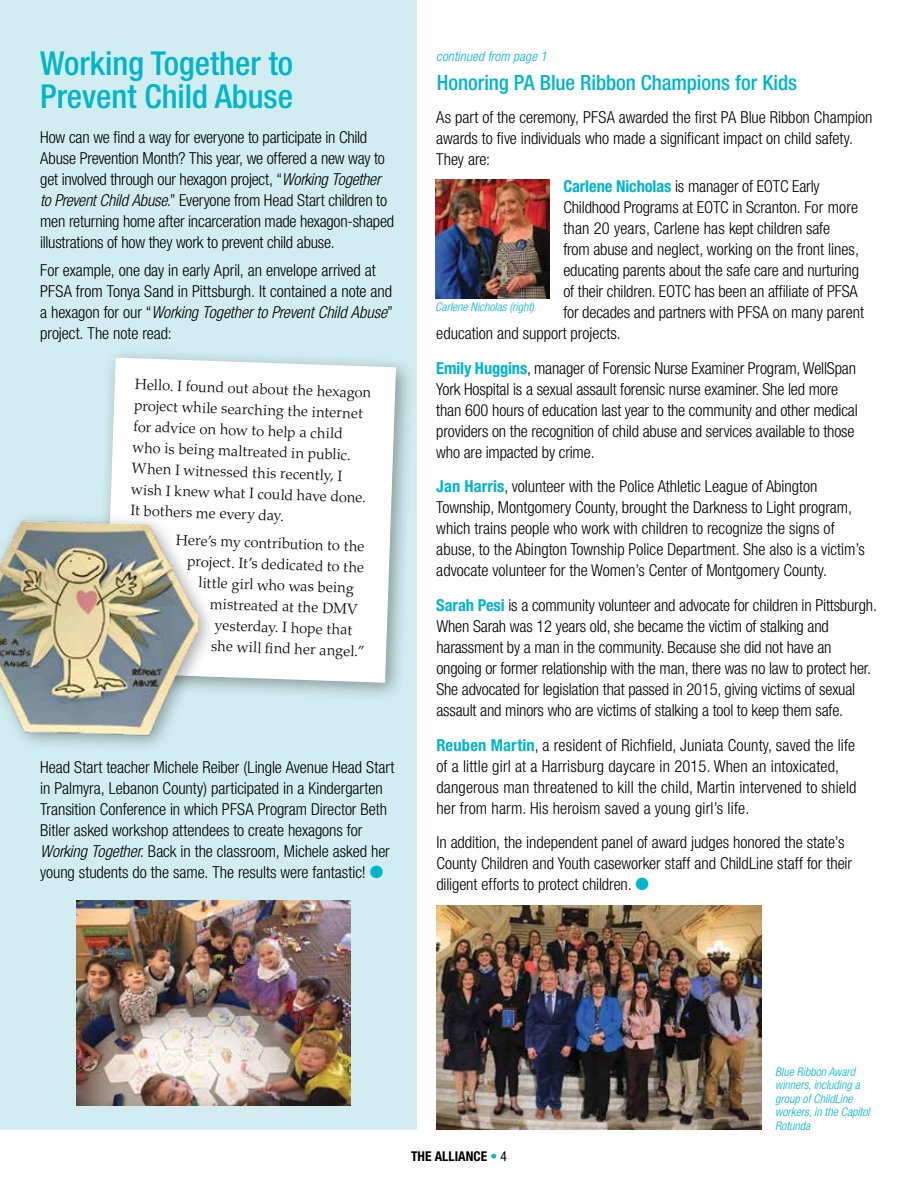
<style>
.page{position:relative;width:918px;height:1188px;background:#fff}
.page>*{position:absolute;margin:0;border:0;box-sizing:border-box;transform-origin:0 0}
.t1{font:500 condensed 33px/33px "Helvetica Neue LT Std";color:#00b5cc}
.t2{font:500 condensed 21px "Helvetica Neue LT Std";letter-spacing:-.005em;color:#00b5cc}
.t3{font:300 condensed 16.5px/21px "Helvetica Neue LT Std";letter-spacing:-.005em;color:#000}
.t4{font:300 15px/21px "Palatino LT Std";color:#000}
.t5{font:italic 300 condensed 13.5px "Helvetica Neue LT Std";letter-spacing:.015em;color:#00b5cc}
.t6{font:700 condensed 13.5px "Helvetica Neue LT Std";color:#000}
.t7{font:italic 300 condensed 12px/13.5px "Helvetica Neue LT Std";color:#00b5cc}
.s1{font-style:italic}
.s2{color:#00b5cc}
.s3{font-weight:700;color:#00b5cc}
.s4{font-weight:300;color:#00b5cc}
.s5{font-weight:400}
</style>
<div class="page">
<div style="left:0;top:0;width:417px;height:1130px;background:#d1edf1"></div>
<div style="left:95px;top:348px;width:320px;height:354px;background:#000;opacity:.35"></div>
<svg style="left:105px;top:358px;width:291px;height:325px"></svg>
<div style="left:0;top:511px;width:217px;height:242px;background:#000;opacity:.35"></div>
<img style="left:0;top:511px;width:197px;height:230px">
<img style="left:437px;top:905px;width:325px;height:225px">
<img style="left:435px;top:180px;width:115px;height:119px">
<img style="left:77px;top:900px;width:273px;height:206px">
<h1 class="t1" style="left:40px;top:47px;width:254px">Working Together to<br>Prevent Child Abuse</h1>
<p class="t3" style="left:40px;top:127px;width:355px">How can we find a way for everyone to participate in Child Abuse Prevention Month? This year, we offered a new way to get involved through our hexagon project, “<span class="s1">Working Together to Prevent Child Abuse.</span>” Everyone from Head Start children to men returning home after incarceration made hexagon-shaped illustrations of how they work to prevent child abuse.</p>
<p class="t3" style="left:40px;top:260px;width:354px">For example, one day in early April, an envelope arrived at PFSA from Tonya Sand in Pittsburgh. It contained a note and a hexagon for our “<span class="s1">Working Together to Prevent Child Abuse</span>” project. The note read:</p>
<p class="t4" style="left:135px;top:374px;width:238px;rotate:2deg">Hello. I found out about the hexagon project while searching the internet for advice on how to help a child who is being maltreated in public.<br>When I witnessed this recently, I wish I knew what I could have done.<br>It bothers me every day.</p>
<p class="t4" style="left:176px;top:529px;width:190px;rotate:2deg">Here’s my contribution to the</p>
<p class="t4" style="left:188px;top:551px;width:178px;rotate:2deg">project. It’s dedicated to the</p>
<p class="t4" style="left:199px;top:572px;width:157px;rotate:2deg">little girl who was being</p>
<p class="t4" style="left:210px;top:594px;width:149px;rotate:2deg">mistreated at the DMV</p>
<p class="t4" style="left:216px;top:615px;width:139px;rotate:2deg">yesterday. I hope that</p>
<p class="t4" style="left:212px;top:636px;width:155px;rotate:2deg">she will fi nd her angel.”</p>
<p class="t3" style="left:40px;top:756px;width:356px">Head Start teacher Michele Reiber (Lingle Avenue Head Start in Palmyra, Lebanon County) participated in a Kindergarten Transition Conference in which PFSA Program Director Beth Bitler asked workshop attendees to create hexagons for <span class="s1">Working Together</span>. Back in the classroom, Michele asked her young students do the same. The results were fantastic! <span class="s2">●</span></p>
<p class="t5" style="left:436px;top:49px;width:112px">continued from page 1</p>
<p class="t2" style="left:437px;top:70px;width:362px">Honoring PA Blue Ribbon Champions for Kids</p>
<p class="t3" style="left:436px;top:106px;width:438px">As part of the ceremony, PFSA awarded the first PA Blue Ribbon Champion awards to five individuals who made a significant impact on child safety.<br>They are:</p>
<p class="t3" style="left:563px;top:176px;width:258px"><span class="s3">Carlene Nicholas</span> is manager of EOTC Early</p>
<p class="t3" style="left:563px;top:197px;width:296px">Childhood Programs at EOTC in Scranton. For more</p>
<p class="t3" style="left:563px;top:218px;width:268px">than 20 years, Carlene has kept children safe</p>
<p class="t3" style="left:563px;top:239px;width:297px">from abuse and neglect, working on the front lines,</p>
<p class="t3" style="left:563px;top:260px;width:297px">educating parents about the safe care and nurturing</p>
<p class="t3" style="left:563px;top:281px;width:296px">of their children. EOTC has been an affiliate of PFSA</p>
<p class="t3" style="left:563px;top:302px;width:302px">for decades and partners with PFSA on many parent</p>
<p class="t3" style="left:436px;top:323px;width:186px">education and support projects.</p>
<p class="t3" style="left:436px;top:357px;width:423px"><span class="s3">Emily Huggins</span>, manager of Forensic Nurse Examiner Program, WellSpan York Hospital is a sexual assault forensic nurse examiner. She led more than 600 hours of education last year to the community and other medical providers on the recognition of child abuse and services available to those who are impacted by crime.</p>
<p class="t3" style="left:436px;top:476px;width:430px"><span class="s3">Jan Harris</span>, volunteer with the Police Athletic League of Abington Township, Montgomery County, brought the Darkness to Light program, which trains people who work with children to recognize the signs of abuse, to the Abington Township Police Department. She also is a victim’s advocate volunteer for the Women’s Center of Montgomery County.</p>
<p class="t3" style="left:436px;top:595px;width:442px"><span class="s3">Sarah Pesi</span> is a community volunteer and advocate for children in Pittsburgh.<br>When Sarah was 12 years old, she became the victim of stalking and harassment by a man in the community. Because she did not have an ongoing or former relationship with the man, there was no law to protect her.<br>She advocated for legislation that passed in 2015, giving victims of sexual assault and minors who are victims of stalking a tool to keep them safe.</p>
<p class="t3" style="left:436px;top:734px;width:422px"><span class="s3">Reuben Martin</span>, a resident of Richfield, Juniata County, saved the life of a little girl at a Harrisburg daycare in 2015. When an intoxicated, dangerous man threatened to kill the child, Martin intervened to shield her from harm. His heroism saved a young girl’s life.</p>
<p class="t3" style="left:436px;top:832px;width:417px">In addition, the independent panel of award judges honored the state’s<br>County Children and Youth caseworker staff and ChildLine staff for their diligent efforts to protect children. <span class="s2">●</span></p>
<p class="t7" style="left:435px;top:301px;width:100px">Carlene Nicholas (right)</p>
<p class="t6" style="left:411px;top:1148px;width:97px">THE ALLIANCE <span class="s4">•</span> <span class="s5">4</span></p>
<p class="t7" style="left:775px;top:1065px;width:96px">Blue Ribbon Award winners, including a group of ChildLine workers, in the Capitol<br>Rotunda</p>
</div>
